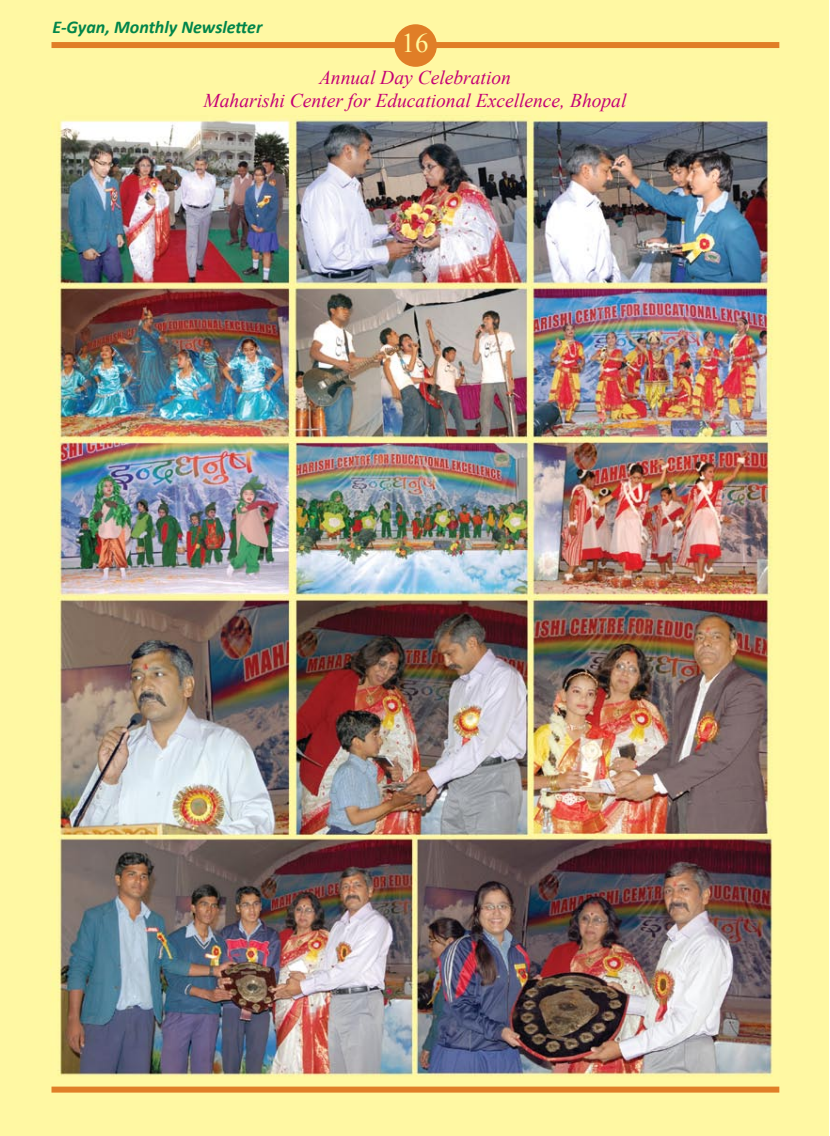
<style>
.page{position:relative;width:830px;height:1136px;background:#fff}
.page>*{position:absolute;margin:0;border:0;box-sizing:border-box;transform-origin:0 0}
.t1{font:27px "Times New Roman";color:#fff89f}
.t2{font:italic 19.5px/23.4px "Times New Roman";color:#c40075;text-align:center}
.t3{font:italic 700 18px "Calibri";color:#00854a}
</style>
<div class="page">
<div style="left:1px;top:1px;width:827px;height:1134px;background:#fff8a3"></div>
<div style="left:51px;top:42px;width:728px;height:6px;background:#e07e27"></div>
<div style="left:395px;top:25px;width:41px;height:41px;background:#e07e27;border-radius:50%"></div>
<div style="left:394px;top:24px;width:42px;height:43px;border:2px solid #e07e27;border-radius:50%"></div>
<div style="left:51px;top:1086px;width:728px;height:6px;background:#e07e27"></div>
<img style="left:52px;top:118px;width:721px;height:958px">
<p class="t3" style="left:53px;top:15px;width:211px">E-Gyan, Monthly Newsletter</p>
<h1 class="t1" style="left:401px;top:25px;width:28px">16</h1>
<p class="t2" style="left:203px;top:65px;width:424px">Annual Day Celebration<br>Maharishi Center for Educational Excellence, Bhopal</p>
</div>
